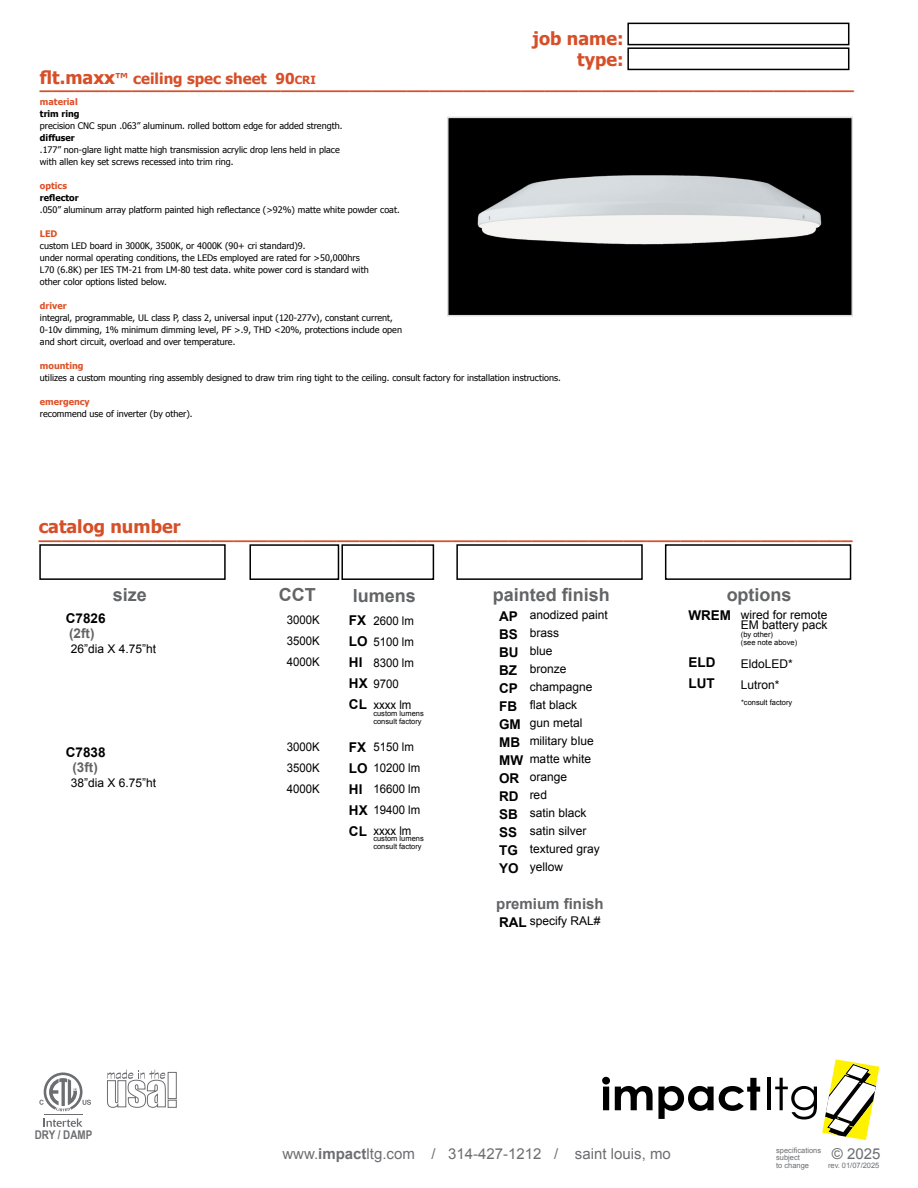
<style>
.page{position:relative;width:918px;height:1188px;background:#fff}
.page>*{position:absolute;margin:0;border:0;box-sizing:border-box;transform-origin:0 0}
.t1{font:700 18px/21px "Tahoma";color:#d64f28;text-align:right}
.t2{font:700 18px "Arial";color:#636466}
.t3{font:15px "Arial";color:#6d6e71}
.t4{font:700 15px "Tahoma";color:#d64f28}
.t5{font:700 15px "Arial";color:#636466}
.t6{font:700 13.5px/18px "Arial";color:#000}
.t7{font:700 13.5px "Arial";color:#636466}
.t8{font:12px/18px "Arial";color:#000}
.t9{font:12px/21px "Arial";color:#000;text-align:justify;scale:.95 1}
.t10{font:700 12px "Arial Narrow";color:#6d6e71}
.t11{font:9px/12px "Tahoma";color:#000}
.t12{font:700 9px "Tahoma";color:#dd5028}
.t13{font:700 9px "Tahoma";color:#000}
.t14{font:7.5px/7.5px "Arial";color:#000}
.t15{font:7.5px/7.5px "Arial";color:#6d6e71}
.s1{font-size:11.25px}
.s2{font-weight:700}
</style>
<div class="page">
<div style="left:456px;top:544px;width:187px;height:36px;border:2px solid #000"></div>
<div style="left:665px;top:544px;width:186px;height:36px;border:2px solid #000"></div>
<div style="left:39px;top:544px;width:187px;height:36px;border:2px solid #000"></div>
<div style="left:627px;top:23px;width:222px;height:22px;border:2px solid #000"></div>
<div style="left:627px;top:47px;width:222px;height:23px;border:2px solid #000"></div>
<img style="left:450px;top:120px;width:400px;height:193px">
<div style="left:447px;top:117px;width:406px;height:199px;border:2px solid #dcddde"></div>
<div style="left:168px;top:1100px;width:9px;height:8px;background:#fff;border:1px solid #6d6e71"></div>
<div style="left:168px;top:1072px;width:9px;height:27px;background:#fff;border:1px solid #6d6e71"></div>
<svg style="left:107px;top:1070px;width:59px;height:38px"></svg>
<svg style="left:44px;top:1118px;width:39px;height:9px"></svg>
<hr style="left:44px;top:1114px;width:39px;height:1px;background:#6d6e71">
<svg style="left:39px;top:1072px;width:52px;height:39px"></svg>
<div style="left:249px;top:544px;width:90px;height:36px;border:2px solid #000"></div>
<div style="left:341px;top:544px;width:93px;height:36px;border:2px solid #000"></div>
<svg style="left:602px;top:1077px;width:158px;height:42px"></svg>
<hr style="left:767px;top:1077px;width:3px;height:33px;background:#000">
<svg style="left:775px;top:1059px;width:104px;height:81px"></svg>
<h1 class="t1" style="left:533px;top:26px;width:92px">job name: type:</h1>
<h1 class="t1" style="left:40px;top:66px;width:77px">flt.maxx</h1>
<h1 class="t1" style="left:40px;top:71px;width:815px">_______________________________________________________________________</h1>
<h2 class="t4" style="left:115px;top:68px;width:202px">™ ceiling spec sheet 90<span class="s1">CRI</span></h2>
<p class="t12" style="left:40px;top:96px;width:39px">material</p>
<p class="t13" style="left:40px;top:108px;width:41px">trim ring</p>
<p class="t11" style="left:40px;top:119px;width:304px">precision CNC spun .063” aluminum. rolled bottom edge for added strength.</p>
<p class="t13" style="left:40px;top:132px;width:36px">diffuser</p>
<p class="t11" style="left:40px;top:143px;width:301px">.177” non-glare light matte high transmission acrylic drop lens held in place with allen key set screws recessed into trim ring.</p>
<p class="t12" style="left:40px;top:180px;width:29px">optics</p>
<p class="t13" style="left:40px;top:192px;width:40px">reflector</p>
<p class="t11" style="left:40px;top:203px;width:361px">.050” aluminum array platform painted high reflectance (&gt;92%) matte white powder coat.</p>
<p class="t12" style="left:40px;top:228px;width:19px">LED</p>
<p class="t11" style="left:40px;top:239px;width:330px">custom LED board in 3000K, 3500K, or 4000K (90+ cri standard)9.<br>under normal operating conditions, the LEDs employed are rated for &gt;50,000hrs L70 (6.8K) per IES TM-21 from LM-80 test data. white power cord is standard with other color options listed below.</p>
<p class="t12" style="left:40px;top:300px;width:28px">driver</p>
<p class="t11" style="left:40px;top:311px;width:364px">integral, programmable, UL class P, class 2, universal input (120-277v), constant current,<br>0-10v dimming, 1% minimum dimming level, PF &gt;.9, THD &lt;20%, protections include open and short circuit, overload and over temperature.</p>
<p class="t12" style="left:40px;top:360px;width:45px">mounting</p>
<p class="t11" style="left:40px;top:371px;width:522px">utilizes a custom mounting ring assembly designed to draw trim ring tight to the ceiling. consult factory for installation instructions.</p>
<p class="t12" style="left:40px;top:396px;width:51px">emergency</p>
<p class="t11" style="left:40px;top:407px;width:154px">recommend use of inverter (by other).</p>
<h1 class="t1" style="left:39px;top:515px;width:143px">catalog number</h1>
<h1 class="t1" style="left:39px;top:520px;width:815px">_______________________________________________________________________</h1>
<h1 class="t2" style="left:279px;top:583px;width:38px">CCT</h1>
<h1 class="t2" style="left:353px;top:584px;width:65px">lumens</h1>
<h1 class="t2" style="left:113px;top:583px;width:36px">size</h1>
<h1 class="t2" style="left:493px;top:583px;width:119px">painted finish</h1>
<h1 class="t2" style="left:727px;top:583px;width:66px">options</h1>
<h3 class="t6" style="left:66px;top:610px;width:41px">C7826</h3>
<h3 class="t7" style="left:69px;top:624px;width:27px">(2ft)</h3>
<h3 class="t8" style="left:71px;top:640px;width:87px">26”dia X 4.75”ht</h3>
<h3 class="t6" style="left:66px;top:743px;width:41px">C7838</h3>
<h3 class="t7" style="left:72px;top:758px;width:27px">(3ft)</h3>
<h3 class="t8" style="left:71px;top:773px;width:87px">38”dia X 6.75”ht</h3>
<h3 class="t10" style="left:35px;top:1126px;width:59px">DRY / DAMP</h3>
<h3 class="t9" style="left:287px;top:610px;width:36px">3000K 3500K 4000K</h3>
<h3 class="t6" style="left:349px;top:611px;width:20px;line-height:21px">FX<br>LO<br>HI<br>HX<br>CL</h3>
<h3 class="t9" style="left:373px;top:610px;width:44px;text-align:left">2600 lm<br>5100 lm<br>8300 lm<br>9700 xxxx lm</h3>
<p class="t14" style="left:373px;top:710px;width:52px">custom lumens consult factory</p>
<h3 class="t9" style="left:287px;top:736px;width:36px">3000K 3500K 4000K</h3>
<h3 class="t6" style="left:349px;top:737px;width:20px;line-height:21px">FX<br>LO<br>HI<br>HX<br>CL</h3>
<h3 class="t9" style="left:373px;top:737px;width:51px;text-align:left">5150 lm<br>10200 lm<br>16600 lm<br>19400 lm xxxx lm</h3>
<p class="t14" style="left:373px;top:835px;width:52px">custom lumens consult factory</p>
<h3 class="t8" style="left:530px;top:606px;width:80px">anodized paint brass<br>blue<br>bronze champagne flat black<br>gun metal military blue matte white orange<br>red<br>satin black satin silver textured gray yellow</h3>
<h3 class="t6" style="left:499px;top:607px;width:25px">AP<br>BS<br>BU<br>BZ<br>CP<br>FB<br>GM<br>MB<br>MW<br>OR<br>RD<br>SB<br>SS<br>TG<br>YO</h3>
<h2 class="t5" style="left:496px;top:894px;width:109px">premium finish</h2>
<h3 class="t8" style="left:530px;top:912px;width:72px">specify RAL#</h3>
<h3 class="t6" style="left:499px;top:913px;width:29px">RAL</h3>
<h3 class="t6" style="left:688px;top:607px;width:44px">WREM</h3>
<h3 class="t6" style="left:688px;top:652px;width:28px;line-height:21px">ELD<br>LUT</h3>
<h3 class="t8" style="left:741px;top:610px;width:88px;line-height:10.5px">wired for remote<br>EM battery pack</h3>
<h3 class="t8" style="left:741px;top:654px;width:54px;line-height:21px">EldoLED*<br>Lutron*</h3>
<p class="t14" style="left:741px;top:631px;width:58px">(by other)<br>(see note above)</p>
<p class="t14" style="left:741px;top:699px;width:53px">*consult factory</p>
<h2 class="t3" style="left:282px;top:1144px;width:390px">www.<span class="s2">impact</span>ltg.com / 314-427-1212 / saint louis, mo</h2>
<p class="t15" style="left:776px;top:1146px;width:47px">specifications subject<br>to change</p>
<h2 class="t3" style="left:832px;top:1144px;width:50px">© 2025</h2>
<p class="t15" style="left:828px;top:1161px;width:53px">rev. 01/07/2025</p>
</div>
